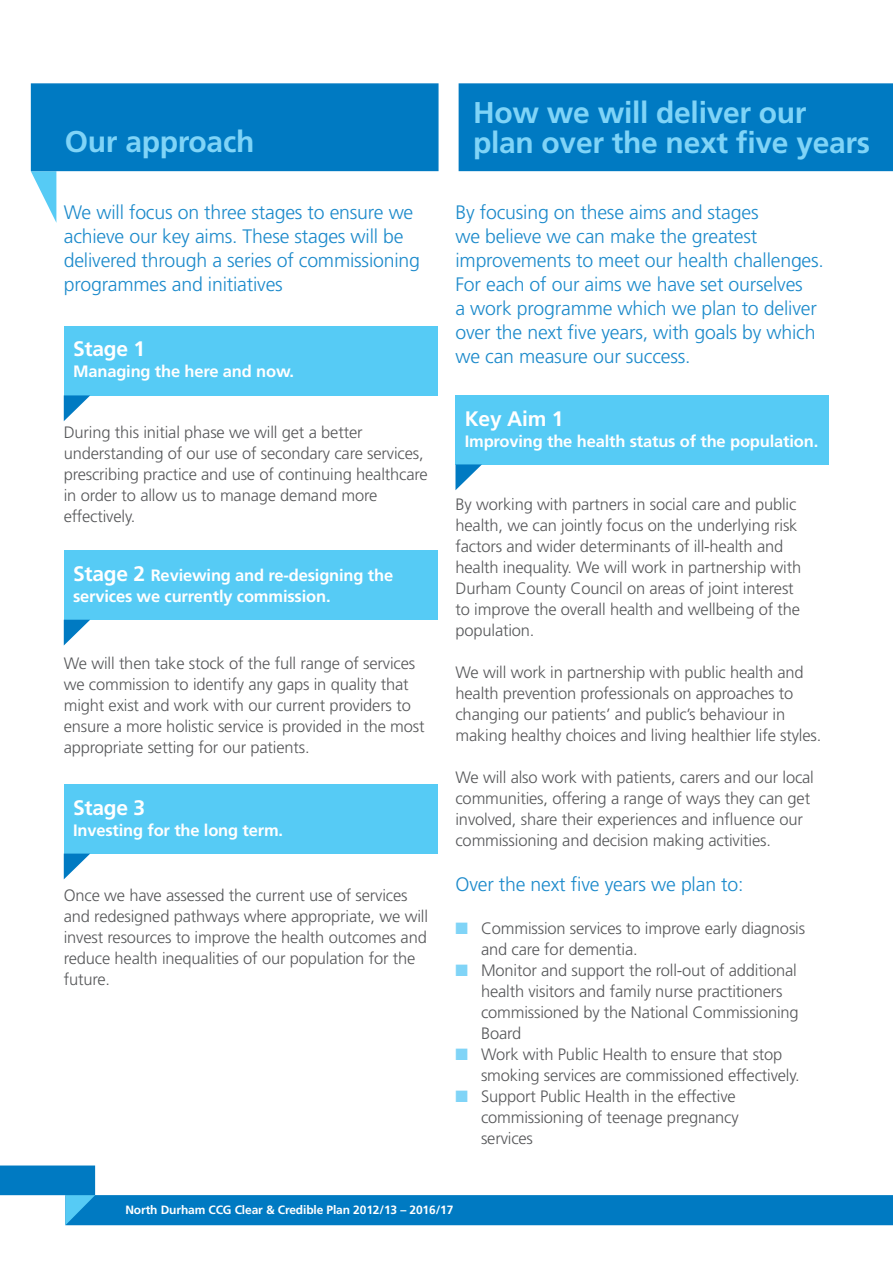
<style>
.page{position:relative;width:893px;height:1263px;background:#fff}
.page>*{position:absolute;margin:0;border:0;box-sizing:border-box;transform-origin:0 0}
.t1{font:700 30px/30px "Frutiger";letter-spacing:-.01em;color:#80d4f7}
.t2{font:700 21px "Frutiger";letter-spacing:-.01em;color:#fff}
.t3{font:300 19.5px/24px "Frutiger";letter-spacing:-.01em;color:#1c8acb}
.t4{font:300 16.5px/21px "Frutiger";letter-spacing:-.01em;color:#57585a}
.t5{font:700 16.5px/21px "Frutiger";letter-spacing:-.01em;color:#fff}
.t6{font:700 12px "Frutiger";letter-spacing:-.01em;color:#fff}
.s1{font-size:21px}
.s2{color:#80d4f7}
</style>
<div class="page">
<svg style="left:31px;top:171px;width:25px;height:51px"></svg>
<div style="left:31px;top:83px;width:408px;height:88px;background:#007ac2;border:2px solid #007ac2"></div>
<div style="left:459px;top:83px;width:434px;height:88px;background:#007ac2"></div>
<div style="left:455px;top:395px;width:374px;height:69px;background:#56cbf5"></div>
<svg style="left:455px;top:464px;width:27px;height:26px"></svg>
<div style="left:64px;top:326px;width:373px;height:69px;background:#56cbf5"></div>
<svg style="left:64px;top:395px;width:26px;height:26px"></svg>
<div style="left:64px;top:551px;width:373px;height:69px;background:#56cbf5"></div>
<svg style="left:64px;top:620px;width:26px;height:25px"></svg>
<div style="left:64px;top:784px;width:373px;height:69px;background:#56cbf5"></div>
<svg style="left:64px;top:853px;width:26px;height:26px"></svg>
<div style="left:66px;top:1196px;width:826px;height:28px;background:#007ac2"></div>
<div style="left:65px;top:1195px;width:828px;height:30px;border:2px solid #007ac2"></div>
<div style="left:1px;top:1166px;width:93px;height:28px;background:#007ac2"></div>
<div style="left:0;top:1165px;width:95px;height:30px;border:2px solid #007ac2"></div>
<svg style="left:65px;top:1195px;width:30px;height:30px"></svg>
<h1 class="t1" style="left:65px;top:127px;width:191px">Our approach</h1>
<p class="t3" style="left:64px;top:201px;width:358px">We will focus on three stages to ensure we achieve our key aims. These stages will be delivered through a series of commissioning programmes and initiatives</p>
<p class="t2" style="left:73px;top:337px;width:74px">Stage 1</p>
<p class="t5" style="left:73px;top:361px;width:223px">Managing the here and now.</p>
<p class="t4" style="left:64px;top:422px;width:365px">During this initial phase we will get a better understanding of our use of secondary care services, prescribing practice and use of continuing healthcare in order to allow us to manage demand more effectively.</p>
<p class="t5" style="left:73px;top:564px;width:322px"><span class="s1">Stage 2</span> Reviewing and re-designing the services we currently commission.</p>
<p class="t4" style="left:64px;top:653px;width:362px">We will then take stock of the full range of services we commission to identify any gaps in quality that might exist and work with our current providers to ensure a more holistic service is provided in the most appropriate setting for our patients.</p>
<p class="t2" style="left:73px;top:795px;width:74px">Stage 3</p>
<p class="t5" style="left:73px;top:819px;width:212px">Investing for the long term.</p>
<p class="t4" style="left:64px;top:884px;width:366px">Once we have assessed the current use of services and redesigned pathways where appropriate, we will invest resources to improve the health outcomes and reduce health inequalities of our population for the future.</p>
<h1 class="t1" style="left:473px;top:97px;width:399px">How we will deliver our plan over the next five years</h1>
<p class="t3" style="left:455px;top:201px;width:370px">By focusing on these aims and stages<br>we believe we can make the greatest improvements to meet our health challenges.<br>For each of our aims we have set ourselves<br>a work programme which we plan to deliver over the next five years, with goals by which we can measure our success.</p>
<p class="t2" style="left:465px;top:406px;width:100px">Key Aim 1</p>
<p class="t5" style="left:465px;top:430px;width:355px">Improving the health status of the population.</p>
<p class="t4" style="left:455px;top:494px;width:347px">By working with partners in social care and public health, we can jointly focus on the underlying risk factors and wider determinants of ill-health and health inequality. We will work in partnership with Durham County Council on areas of joint interest to improve the overall health and wellbeing of the population.</p>
<p class="t4" style="left:455px;top:662px;width:367px">We will work in partnership with public health and health prevention professionals on approaches to changing our patients’ and public’s behaviour in making healthy choices and living healthier life styles.</p>
<p class="t4" style="left:455px;top:767px;width:360px">We will also work with patients, carers and our local communities, offering a range of ways they can get involved, share their experiences and influence our commissioning and decision making activities.</p>
<p class="t3" style="left:455px;top:873px;width:290px">Over the next five years we plan to:</p>
<p class="t4" style="left:481px;top:917px;width:326px;text-indent:-26px"><span class="s2">■</span> Commission services to improve early diagnosis and care for dementia.</p>
<p class="t4" style="left:481px;top:959px;width:319px;text-indent:-26px"><span class="s2">■</span> Monitor and support the roll-out of additional health visitors and family nurse practitioners commissioned by the National Commissioning Board</p>
<p class="t4" style="left:481px;top:1043px;width:320px;text-indent:-26px"><span class="s2">■</span> Work with Public Health to ensure that stop smoking services are commissioned effectively.</p>
<p class="t4" style="left:481px;top:1085px;width:259px;text-indent:-26px"><span class="s2">■</span> Support Public Health in the effective commissioning of teenage pregnancy services</p>
<p class="t6" style="left:125px;top:1202px;width:329px">North Durham CCG Clear &amp; Credible Plan 2012/13 – 2016/17</p>
</div>
